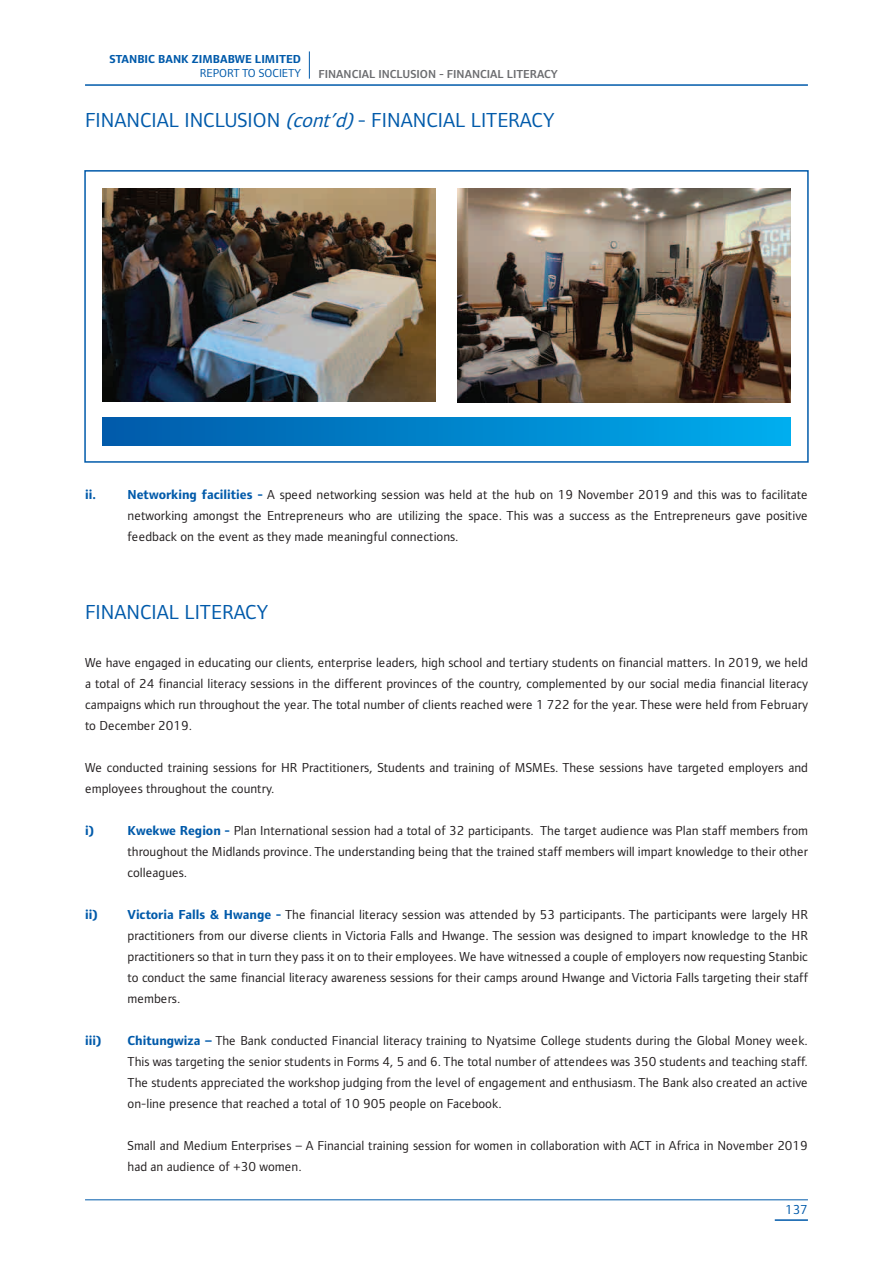
<style>
.page{position:relative;width:893px;height:1263px;background:#fff}
.page>*{position:absolute;margin:0;border:0;box-sizing:border-box;transform-origin:0 0}
.t1{font:21px "Standard Bank";color:#015aaa}
.t2{font:13.5px/21px "Standard Bank";color:#231f20;text-align:justify}
.t3{font:700 13.5px "Standard Bank";color:#015aaa}
.t4{font:13.5px "Standard Bank";color:#015aaa}
.t5{font:600 12px "Standard Bank";color:#6c6d70}
.t6{font:700 12px "Standard Bank";color:#015aaa}
.t7{font:12px "Standard Bank";color:#015aaa}
.s1{font-style:italic}
.s2{font-weight:700;color:#015aaa}
</style>
<div class="page">
<hr style="left:85px;top:84px;width:723px;height:2px;background:#015aaa">
<svg style="left:309px;top:51px;width:1px;height:28px"></svg>
<div style="left:102px;top:417px;width:689px;height:29px;background:linear-gradient(to right,#015aa9,#00aeee)"></div>
<div style="left:84px;top:170px;width:725px;height:293px;border:2px solid #015aaa"></div>
<img style="left:102px;top:189px;width:334px;height:212px">
<img style="left:457px;top:189px;width:334px;height:213px">
<hr style="left:85px;top:1199px;width:723px;height:1px;background:#015aaa">
<hr style="left:775px;top:1219px;width:33px;height:2px;background:#015aaa">
<p class="t6" style="left:109px;top:54px;width:193px">STANBIC BANK ZIMBABWE LIMITED</p>
<p class="t7" style="left:200px;top:69px;width:103px">REPORT TO SOCIETY</p>
<p class="t5" style="left:318px;top:70px;width:241px">FINANCIAL INCLUSION - FINANCIAL LITERACY</p>
<h1 class="t1" style="left:85px;top:112px;width:471px">FINANCIAL INCLUSION <span class="s1">(cont’d)</span>- FINANCIAL LITERACY</h1>
<p class="t2" style="left:128px;top:486px;width:682px;text-indent:-43px"><span class="s2">ii. Networking facilities -</span> A speed networking session was held at the hub on 19 November 2019 and this was to facilitate networking amongst the Entrepreneurs who are utilizing the space. This was a success as the Entrepreneurs gave positive feedback on the event as they made meaningful connections.</p>
<h1 class="t1" style="left:85px;top:605px;width:185px">FINANCIAL LITERACY</h1>
<p class="t2" style="left:85px;top:653px;width:724px">We have engaged in educating our clients, enterprise leaders, high school and tertiary students on financial matters. In 2019, we held a total of 24 financial literacy sessions in the different provinces of the country, complemented by our social media financial literacy campaigns which run throughout the year. The total number of clients reached were 1 722 for the year. These were held from February to December 2019.</p>
<p class="t2" style="left:85px;top:758px;width:724px">We conducted training sessions for HR Practitioners, Students and training of MSMEs. These sessions have targeted employers and employees throughout the country.</p>
<p class="t3" style="left:85px;top:825px;width:10px">i)</p>
<p class="t2" style="left:128px;top:821px;width:682px"><span class="s2">Kwekwe Region -</span> Plan International session had a total of 32 participants. The target audience was Plan staff members from throughout the Midlands province. The understanding being that the trained staff members will impart knowledge to their other colleagues.</p>
<p class="t2" style="left:128px;top:905px;width:682px;text-indent:-43px"><span class="s2">ii) Victoria Falls &amp; Hwange -</span> The financial literacy session was attended by 53 participants. The participants were largely HR practitioners from our diverse clients in Victoria Falls and Hwange. The session was designed to impart knowledge to the HR practitioners so that in turn they pass it on to their employees. We have witnessed a couple of employers now requesting Stanbic to conduct the same financial literacy awareness sessions for their camps around Hwange and Victoria Falls targeting their staff members.</p>
<p class="t3" style="left:85px;top:1035px;width:18px">iii)</p>
<p class="t2" style="left:128px;top:1031px;width:682px"><span class="s2">Chitungwiza –</span> The Bank conducted Financial literacy training to Nyatsime College students during the Global Money week.<br>This was targeting the senior students in Forms 4, 5 and 6. The total number of attendees was 350 students and teaching staff.<br>The students appreciated the workshop judging from the level of engagement and enthusiasm. The Bank also created an active on-line presence that reached a total of 10 905 people on Facebook.</p>
<p class="t2" style="left:128px;top:1136px;width:682px">Small and Medium Enterprises – A Financial training session for women in collaboration with ACT in Africa in November 2019 had an audience of +30 women.</p>
<p class="t4" style="left:785px;top:1205px;width:24px">137</p>
</div>
